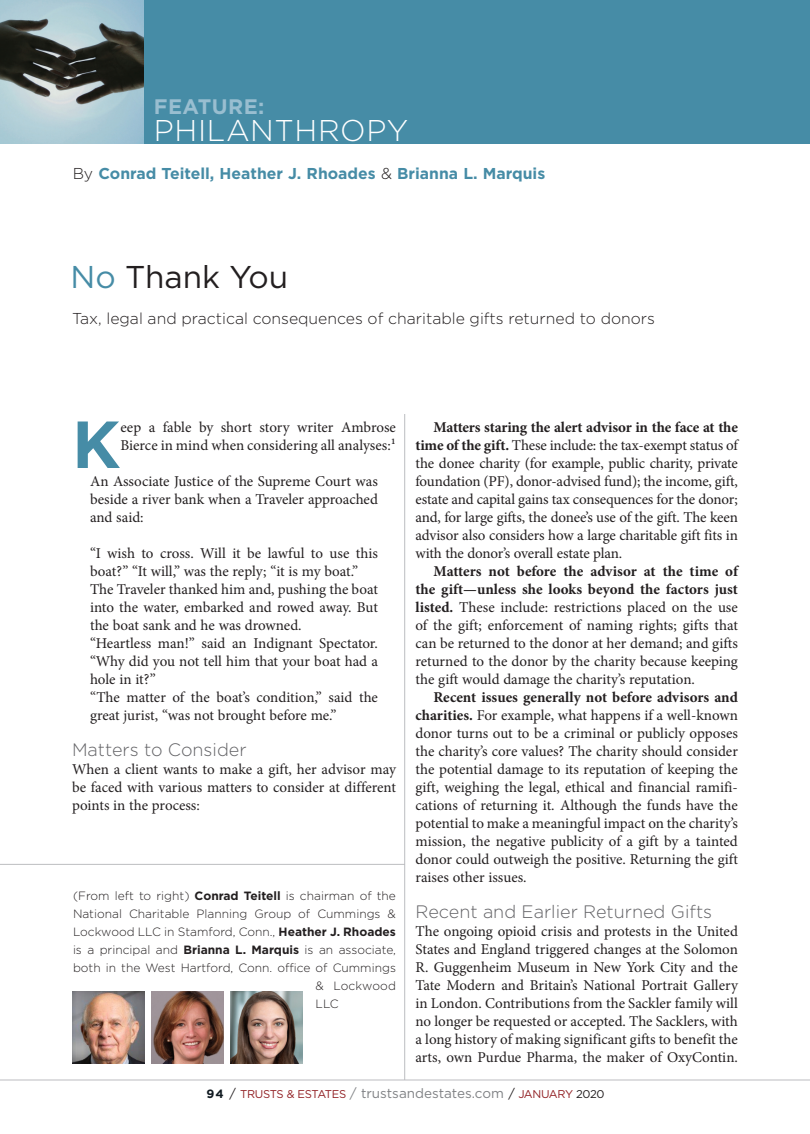
<style>
.page{position:relative;width:810px;height:1134px;background:#fff}
.page>*{position:absolute;margin:0;border:0;box-sizing:border-box;transform-origin:0 0}
.BODY__NO_INDENT{font:700 66.45px "Gotham";color:#468ca6}
.Main_Headline{font:31.5px "Gotham";color:#231f20}
.t1{font:300 30px "Gotham";letter-spacing:.02em;color:#fff}
.t2{font:700 21px "Gotham";letter-spacing:.02em;color:#99bed0}
.Subhead{font:300 18px "Gotham";color:#636366}
.Deck{font:300 15.75px "Gotham";color:#231f20}
.Author_Byline{font:700 15.75px "Gotham";color:#468ca6}
.BODY__Minion{font:15px/18px "Minion Pro";letter-spacing:-.005em;color:#231f20;text-align:justify}
.BODY__NO_INDENT-2{font:15px/18px "Minion Pro";color:#231f20;text-align:justify}
.body_indented_L_R{font:15px/18px "Minion Pro";letter-spacing:-.005em;color:#231f20;text-align:justify}
.Author_Bio{font:300 12px "Gotham";color:#231f20}
.t3{font:11.25px "Gotham";letter-spacing:-.03em;color:#911f23}
.s1{font-weight:300;color:#231f20}
.s2{color:#468ca6}
.s3{font-weight:700}
.s4{font-weight:700;font-size:12px;color:#101a21}
.s5{font-size:12.75px;color:#231f20}
.s6{font-size:13.5px;color:#808285}
.s7{color:#231f20}
</style>
<div class="page">
<hr style="left:0;top:1080px;width:810px;height:1px;background:#bcbdc0">
<img style="left:72px;top:991px;width:72px;height:72px">
<img style="left:152px;top:991px;width:72px;height:72px">
<img style="left:230px;top:991px;width:72px;height:72px">
<hr style="left:0;top:864px;width:405px;height:1px;background:#bcbdc0">
<hr style="left:404px;top:414px;width:1px;height:666px;background:#bcbdc0">
<div style="left:0;top:0;width:810px;height:144px;background:#468ca6"></div>
<img style="left:0;top:0;width:143px;height:144px">
<p class="t2" style="left:154px;top:93px;width:112px">FEATURE:</p>
<p class="t1" style="left:154px;top:111px;width:256px">PHILANTHROPY</p>
<p class="Author_Byline" style="left:73px;top:163px;width:474px"><span class="s1">By</span> Conrad Teitell, Heather J. Rhoades <span class="s1">&amp;</span> Brianna L. Marquis</p>
<p class="Main_Headline" style="left:70px;top:257px;width:219px"><span class="s2">No</span> Thank You</p>
<p class="Deck" style="left:72px;top:308px;width:585px">Tax, legal and practical consequences of charitable gifts returned to donors</p>
<p class="BODY__NO_INDENT" style="left:72px;top:400px;width:50px">K</p>
<p class="BODY__NO_INDENT-2" style="left:121px;top:418px;width:277px">eep a fable by short story writer Ambrose<br>Bierce in mind when considering all analyses:1</p>
<p class="body_indented_L_R" style="left:90px;top:472px;width:289px">An Associate Justice of the Supreme Court was beside a river bank when a Traveler approached and said:</p>
<p class="body_indented_L_R" style="left:90px;top:544px;width:290px">“I wish to cross. Will it be lawful to use this boat?” “It will,” was the reply; “it is my boat.”</p>
<p class="body_indented_L_R" style="left:90px;top:580px;width:289px">The Traveler thanked him and, pushing the boat into the water, embarked and rowed away. But the boat sank and he was drowned.</p>
<p class="body_indented_L_R" style="left:90px;top:634px;width:289px">“Heartless man!” said an Indignant Spectator. “Why did you not tell him that your boat had a hole in it?”</p>
<p class="body_indented_L_R" style="left:90px;top:688px;width:289px">“The matter of the boat’s condition,” said the great jurist, “was not brought before me.”</p>
<p class="Subhead" style="left:72px;top:738px;width:176px">Matters to Consider</p>
<p class="BODY__NO_INDENT-2" style="left:72px;top:760px;width:325px">When a client wants to make a gift, her advisor may be faced with various matters to consider at different points in the process:</p>
<p class="Author_Bio" style="left:73px;top:888px;width:324px">(From left to right) <span class="s3">Conrad Teitell</span> is chairman of the</p>
<p class="Author_Bio" style="left:73px;top:906px;width:324px">National Charitable Planning Group of Cummings &amp;</p>
<p class="Author_Bio" style="left:73px;top:924px;width:324px">Lockwood LLC in Stamford, Conn., <span class="s3">Heather J. Rhoades</span></p>
<p class="Author_Bio" style="left:73px;top:942px;width:324px">is a principal and <span class="s3">Brianna L. Marquis</span> is an associate,</p>
<p class="Author_Bio" style="left:73px;top:960px;width:324px">both in the West Hartford, Conn. office of Cummings</p>
<p class="Author_Bio" style="left:316px;top:978px;width:82px">&amp; Lockwood</p>
<p class="Author_Bio" style="left:316px;top:996px;width:25px">LLC</p>
<p class="BODY__Minion" style="left:416px;top:418px;width:324px;text-indent:18px"><span class="s3">Matters staring the alert advisor in the face at the time of the gift.</span> These include: the tax-exempt status of the donee charity (for example, public charity, private foundation (PF), donor-advised fund); the income, gift, estate and capital gains tax consequences for the donor; and, for large gifts, the donee’s use of the gift. The keen advisor also considers how a large charitable gift fits in with the donor’s overall estate plan.</p>
<p class="BODY__Minion" style="left:416px;top:562px;width:324px;text-indent:18px"><span class="s3">Matters not before the advisor at the time of the gift—unless she looks beyond the factors just listed.</span> These include: restrictions placed on the use of the gift; enforcement of naming rights; gifts that can be returned to the donor at her demand; and gifts returned to the donor by the charity because keeping the gift would damage the charity’s reputation.</p>
<p class="BODY__Minion" style="left:416px;top:688px;width:324px;text-indent:18px"><span class="s3">Recent issues generally not before advisors and charities.</span> For example, what happens if a well-known donor turns out to be a criminal or publicly opposes the charity’s core values? The charity should consider the potential damage to its reputation of keeping the gift, weighing the legal, ethical and financial ramifi&shy;cations of returning it. Although the funds have the potential to make a meaningful impact on the charity’s mission, the negative publicity of a gift by a tainted donor could outweigh the positive. Returning the gift raises other issues.</p>
<p class="Subhead" style="left:416px;top:900px;width:298px">Recent and Earlier Returned Gifts</p>
<p class="BODY__NO_INDENT-2" style="left:416px;top:922px;width:324px">The ongoing opioid crisis and protests in the United States and England triggered changes at the Solomon R. Guggenheim Museum in New York City and the Tate Modern and Britain’s National Portrait Gallery in London. Contributions from the Sackler family will no longer be requested or accepted. The Sacklers, with a long history of making significant gifts to benefit the arts, own Purdue Pharma, the maker of OxyContin.</p>
<p class="t3" style="left:207px;top:1087px;width:400px"><span class="s4">94</span> <span class="s5">/</span> TRUSTS &amp; ESTATES <span class="s6">/ trustsandestates.com</span> <span class="s5">/</span> JANUARY <span class="s7">2020</span></p>
</div>
